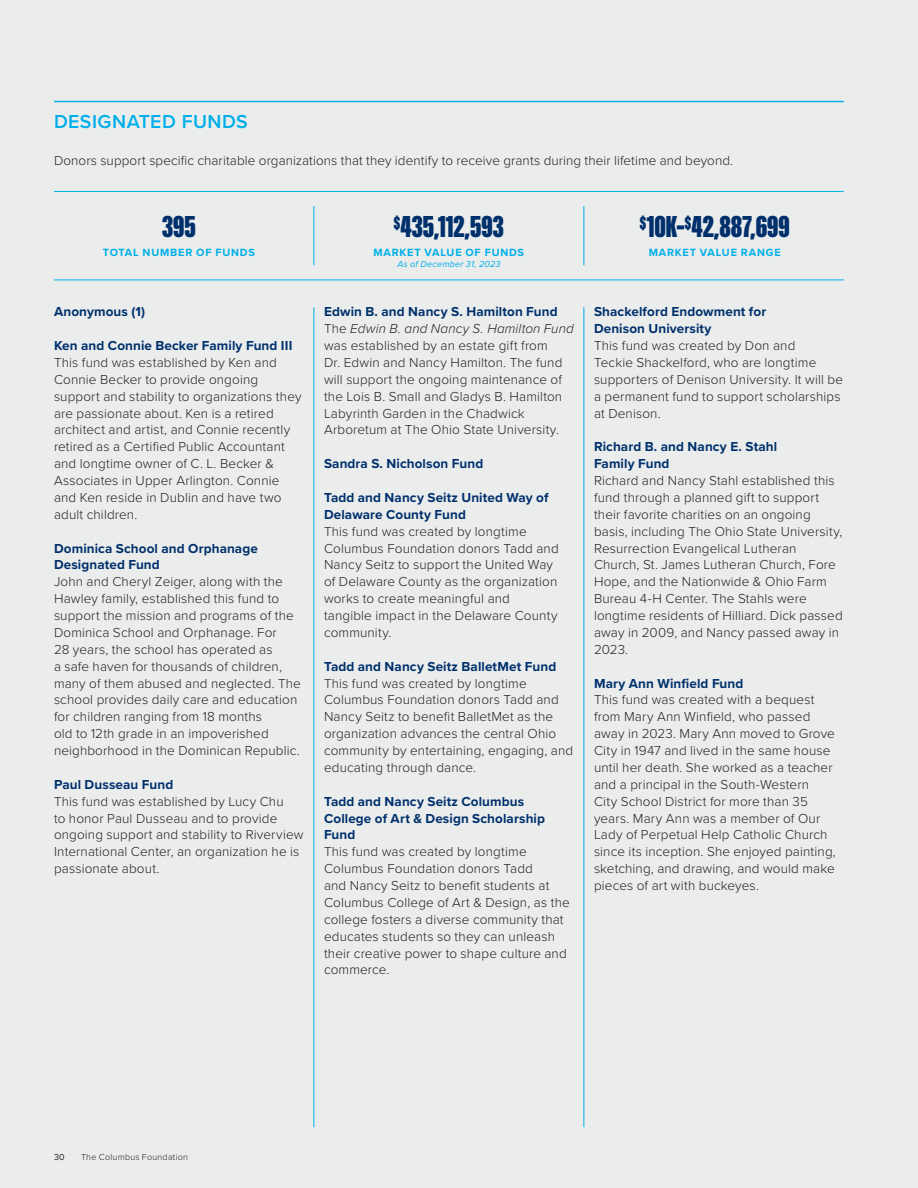
<style>
.page{position:relative;width:918px;height:1188px;background:#ebeded}
.page>*{position:absolute;margin:0;border:0;box-sizing:border-box;transform-origin:0 0}
.t1{font:extra-condensed 30px "ABC Gravity";color:#00306c}
.t2{font:600 19.5px "Proxima Nova";letter-spacing:.025em;color:#00afea}
.t3{font:300 13.5px/16.8px "Proxima Nova";letter-spacing:.01em;color:#231f20}
.t4{font:700 13.5px/16.8px "Proxima Nova";letter-spacing:.01em;color:#00306c}
.t5{font:700 10.8px "Proxima Nova";letter-spacing:.075em;color:#00afea}
.t6{font:300 9px "Proxima Nova";letter-spacing:.025em;color:#231f20}
.t7{font:italic 9px "Proxima Nova";letter-spacing:.025em;color:#00afea}
.t8{font:9px "Proxima Nova";color:#231f20}
.s1{font-weight:700;color:#00306c}
.s2{font-style:italic}
</style>
<div class="page">
<hr style="left:54px;top:101px;width:790px;height:1px;background:#00afea">
<hr style="left:314px;top:307px;width:1px;height:820px;background:#00afea">
<hr style="left:584px;top:307px;width:1px;height:820px;background:#00afea">
<hr style="left:54px;top:191px;width:790px;height:1px;background:#00afea">
<hr style="left:54px;top:280px;width:790px;height:1px;background:#00afea">
<hr style="left:314px;top:206px;width:1px;height:59px;background:#00afea">
<hr style="left:584px;top:206px;width:1px;height:59px;background:#00afea">
<h2 class="t2" style="left:54px;top:107px;width:195px">DESIGNATED FUNDS</h2>
<p class="t3" style="left:54px;top:151px;width:681px">Donors support specific charitable organizations that they identify to receive grants during their lifetime and beyond.</p>
<h1 class="t1" style="left:162px;top:211px;width:35px">395</h1>
<p class="t5" style="left:103px;top:244px;width:154px">TOTAL NUMBER OF FUNDS</p>
<p class="t4" style="left:54px;top:303px;width:93px">Anonymous (1)</p>
<p class="t4" style="left:54px;top:337px;width:240px">Ken and Connie Becker Family Fund III</p>
<p class="t3" style="left:54px;top:353px;width:249px">This fund was established by Ken and Connie Becker to provide ongoing support and stability to organizations they are passionate about. Ken is a retired architect and artist, and Connie recently retired as a Certified Public Accountant and longtime owner of C. L. Becker &amp; Associates in Upper Arlington. Connie and Ken reside in Dublin and have two adult children.</p>
<p class="t4" style="left:54px;top:539px;width:205px">Dominica School and Orphanage<br>Designated Fund</p>
<p class="t3" style="left:54px;top:573px;width:248px">John and Cheryl Zeiger, along with the Hawley family, established this fund to support the mission and programs of the Dominica School and Orphanage. For<br>28 years, the school has operated as<br>a safe haven for thousands of children, many of them abused and neglected. The school provides daily care and education for children ranging from 18 months<br>old to 12th grade in an impoverished neighborhood in the Dominican Republic.</p>
<p class="t4" style="left:54px;top:776px;width:121px">Paul Dusseau Fund</p>
<p class="t3" style="left:54px;top:792px;width:251px">This fund was established by Lucy Chu<br>to honor Paul Dusseau and to provide ongoing support and stability to Riverview International Center, an organization he is passionate about.</p>
<h1 class="t1" style="left:394px;top:211px;width:111px"><sup>$</sup>435,112,593</h1>
<p class="t5" style="left:374px;top:244px;width:152px">MARKET VALUE OF FUNDS</p>
<p class="t7" style="left:397px;top:257px;width:105px">As of December 31, 2023</p>
<p class="t3" style="left:324px;top:303px;width:251px"><span class="s1">Edwin B. and Nancy S. Hamilton Fund </span>The <span class="s2">Edwin B. and Nancy S. Hamilton Fund </span>was established by an estate gift from<br>Dr. Edwin and Nancy Hamilton. The fund will support the ongoing maintenance of the Lois B. Small and Gladys B. Hamilton Labyrinth Garden in the Chadwick Arboretum at The Ohio State University.</p>
<p class="t4" style="left:324px;top:455px;width:161px">Sandra S. Nicholson Fund</p>
<p class="t4" style="left:324px;top:489px;width:226px">Tadd and Nancy Seitz United Way of<br>Delaware County Fund</p>
<p class="t3" style="left:324px;top:522px;width:236px">This fund was created by longtime<br>Columbus Foundation donors Tadd and<br>Nancy Seitz to support the United Way of Delaware County as the organization works to create meaningful and tangible impact in the Delaware County community.</p>
<p class="t4" style="left:324px;top:657px;width:234px">Tadd and Nancy Seitz BalletMet Fund</p>
<p class="t3" style="left:324px;top:674px;width:251px">This fund was created by longtime Columbus Foundation donors Tadd and Nancy Seitz to benefit BalletMet as the organization advances the central Ohio community by entertaining, engaging, and educating through dance.</p>
<p class="t4" style="left:324px;top:792px;width:222px">Tadd and Nancy Seitz Columbus<br>College of Art &amp; Design Scholarship<br>Fund</p>
<p class="t3" style="left:324px;top:843px;width:247px">This fund was created by longtime Columbus Foundation donors Tadd<br>and Nancy Seitz to benefit students at Columbus College of Art &amp; Design, as the college fosters a diverse community that educates students so they can unleash their creative power to shape culture and commerce.</p>
<h1 class="t1" style="left:640px;top:211px;width:152px"><sup>$</sup>10K–<sup>$</sup>42,887,699</h1>
<p class="t5" style="left:649px;top:244px;width:133px">MARKET VALUE RANGE</p>
<p class="t4" style="left:594px;top:303px;width:174px">Shackelford Endowment for<br>Denison University</p>
<p class="t3" style="left:594px;top:336px;width:251px">This fund was created by Don and<br>Teckie Shackelford, who are longtime supporters of Denison University. It will be a permanent fund to support scholarships at Denison.</p>
<p class="t4" style="left:594px;top:438px;width:185px">Richard B. and Nancy E. Stahl<br>Family Fund</p>
<p class="t3" style="left:594px;top:471px;width:250px">Richard and Nancy Stahl established this fund through a planned gift to support their favorite charities on an ongoing basis, including The Ohio State University, Resurrection Evangelical Lutheran Church, St. James Lutheran Church, Fore Hope, and the Nationwide &amp; Ohio Farm Bureau 4-H Center. The Stahls were longtime residents of Hilliard. Dick passed away in 2009, and Nancy passed away in 2023.</p>
<p class="t4" style="left:594px;top:674px;width:151px">Mary Ann Winfield Fund</p>
<p class="t3" style="left:594px;top:691px;width:243px">This fund was created with a bequest from Mary Ann Winfield, who passed away in 2023. Mary Ann moved to Grove City in 1947 and lived in the same house until her death. She worked as a teacher and a principal in the South-Western<br>City School District for more than 35 years. Mary Ann was a member of Our Lady of Perpetual Help Catholic Church since its inception. She enjoyed painting, sketching, and drawing, and would make pieces of art with buckeyes.</p>
<p class="t8" style="left:54px;top:1151px;width:12px">30</p>
<p class="t6" style="left:81px;top:1151px;width:109px">The Columbus Foundation</p>
</div>
